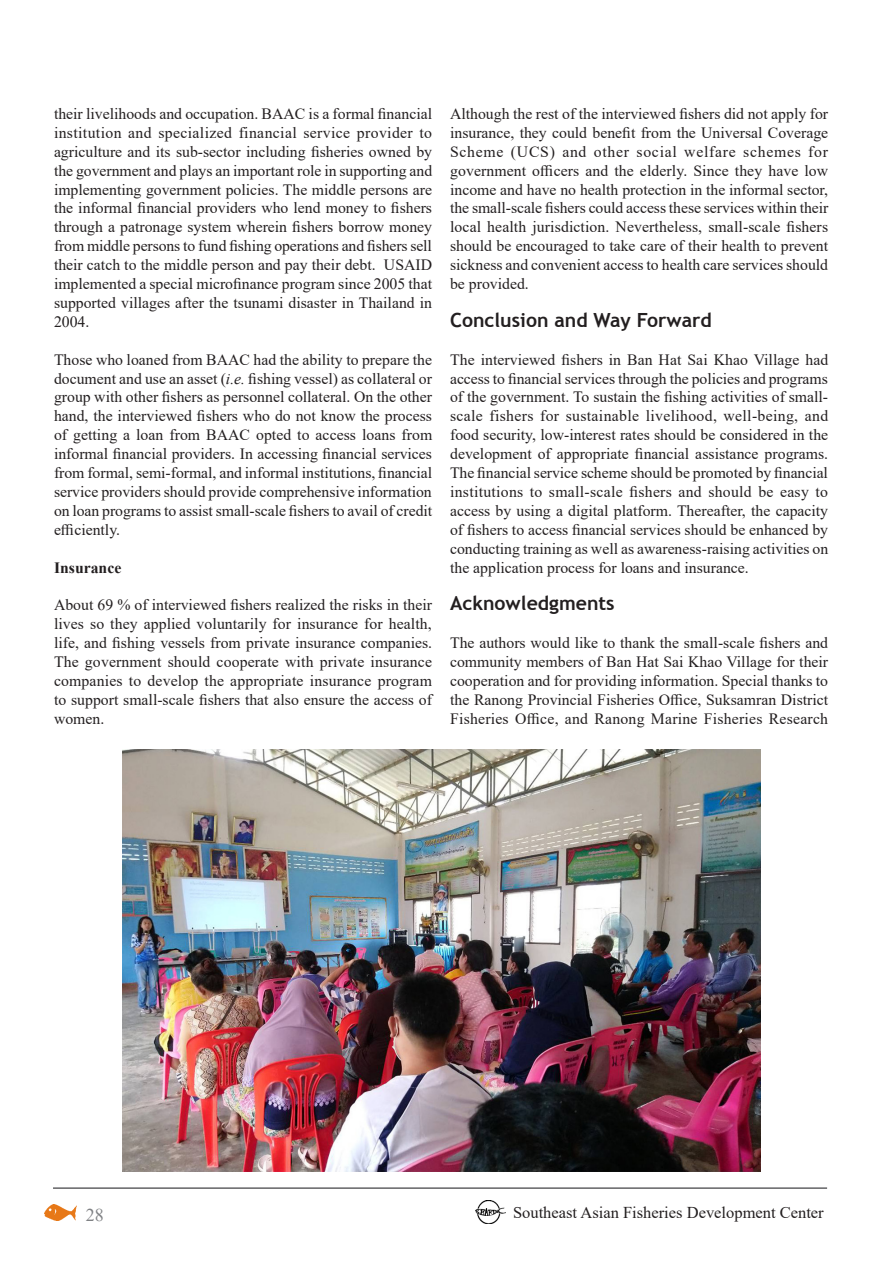
<style>
.page{position:relative;width:893px;height:1263px;background:#fff}
.page>*{position:absolute;margin:0;border:0;box-sizing:border-box;transform-origin:0 0}
.Headline{font:700 19.5px "Trebuchet MS";color:#231f20}
.t1{font:18px "Times New Roman";color:#808285}
.t2{font:16.5px "Times New Roman";color:#231f20}
.Text{font:15.75px/18.9px "Times New Roman";color:#231f20;text-align:justify}
.Text-2{font:700 15.75px "Times New Roman";color:#231f20}
.s1{font-style:italic}
</style>
<div class="page">
<img style="left:45px;top:1205px;width:32px;height:16px">
<img style="left:475px;top:1200px;width:31px;height:23px">
<hr style="left:53px;top:1187px;width:774px;height:2px;background:#636366">
<img style="left:122px;top:750px;width:638px;height:421px">
<p class="Text" style="left:54px;top:104px;width:380px">their livelihoods and occupation. BAAC is a formal financial institution and specialized financial service provider to agriculture and its sub-sector including fisheries owned by the government and plays an important role in supporting and implementing government policies. The middle persons are the informal financial providers who lend money to fishers through a patronage system wherein fishers borrow money from middle persons to fund fishing operations and fishers sell their catch to the middle person and pay their debt. USAID implemented a special microfinance program since 2005 that supported villages after the tsunami disaster in Thailand in 2004.</p>
<p class="Text" style="left:54px;top:349px;width:380px">Those who loaned from BAAC had the ability to prepare the document and use an asset (<span class="s1">i.e.</span> fishing vessel) as collateral or group with other fishers as personnel collateral. On the other hand, the interviewed fishers who do not know the process of getting a loan from BAAC opted to access loans from informal financial providers. In accessing financial services from formal, semi-formal, and informal institutions, financial service providers should provide comprehensive information on loan programs to assist small-scale fishers to avail of credit efficiently.</p>
<p class="Text-2" style="left:54px;top:556px;width:69px">Insurance</p>
<p class="Text" style="left:54px;top:595px;width:380px">About 69 % of interviewed fishers realized the risks in their lives so they applied voluntarily for insurance for health, life, and fishing vessels from private insurance companies.<br>The government should cooperate with private insurance companies to develop the appropriate insurance program to support small-scale fishers that also ensure the access of women.</p>
<p class="Text" style="left:450px;top:104px;width:380px">Although the rest of the interviewed fishers did not apply for insurance, they could benefit from the Universal Coverage Scheme (UCS) and other social welfare schemes for government officers and the elderly. Since they have low income and have no health protection in the informal sector, the small-scale fishers could access these services within their local health jurisdiction. Nevertheless, small-scale fishers should be encouraged to take care of their health to prevent sickness and convenient access to health care services should be provided.</p>
<p class="Headline" style="left:450px;top:308px;width:263px">Conclusion and Way Forward</p>
<p class="Text" style="left:450px;top:349px;width:380px">The interviewed fishers in Ban Hat Sai Khao Village had access to financial services through the policies and programs of the government. To sustain the fishing activities of small&shy;scale fishers for sustainable livelihood, well-being, and food security, low-interest rates should be considered in the development of appropriate financial assistance programs.<br>The financial service scheme should be promoted by financial institutions to small-scale fishers and should be easy to access by using a digital platform. Thereafter, the capacity of fishers to access financial services should be enhanced by conducting training as well as awareness-raising activities on the application process for loans and insurance.</p>
<p class="Headline" style="left:450px;top:591px;width:166px">Acknowledgments</p>
<p class="Text" style="left:450px;top:633px;width:380px">The authors would like to thank the small-scale fishers and community members of Ban Hat Sai Khao Village for their cooperation and for providing information. Special thanks to the Ranong Provincial Fisheries Office, Suksamran District Fisheries Office, and Ranong Marine Fisheries Research</p>
<p class="t1" style="left:86px;top:1202px;width:20px">28</p>
<p class="t2" style="left:513px;top:1200px;width:312px">Southeast Asian Fisheries Development Center</p>
</div>
